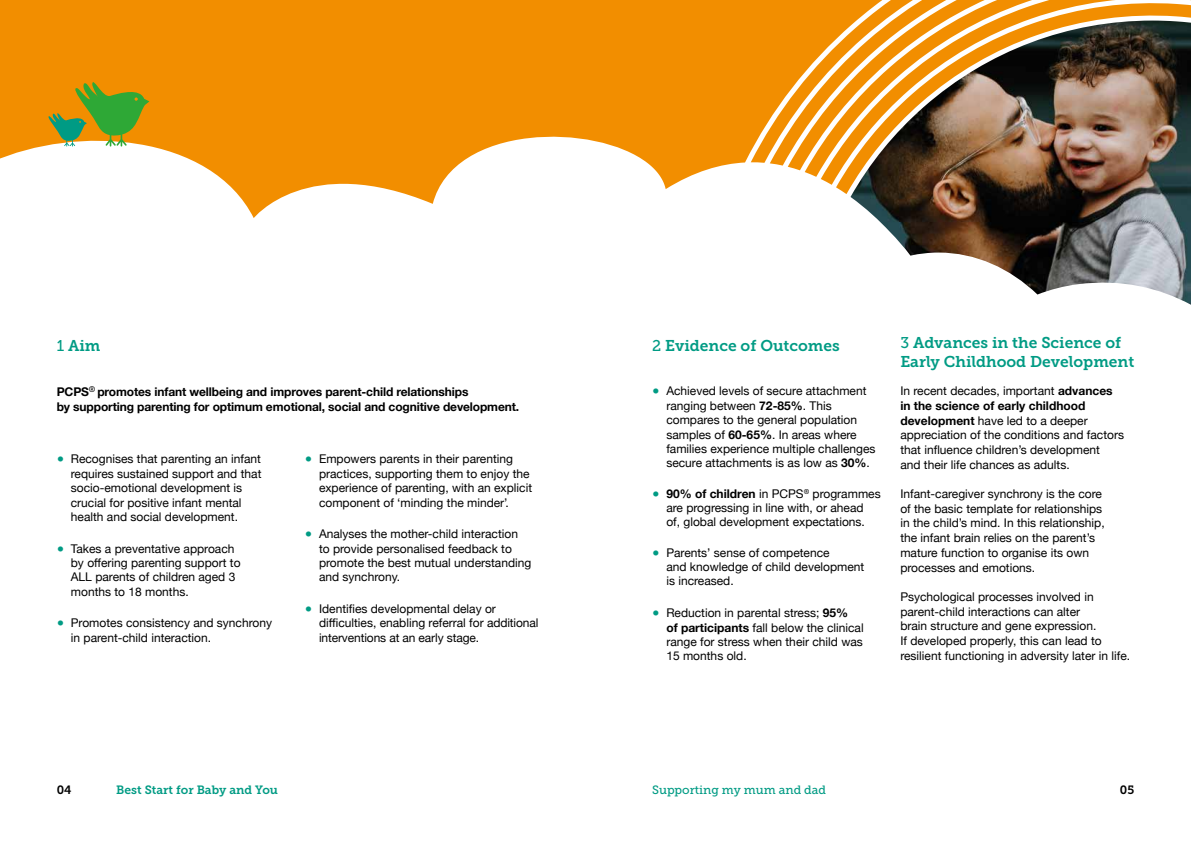
<style>
.page{position:relative;width:1191px;height:842px;background:#fff}
.page>*{position:absolute;margin:0;border:0;box-sizing:border-box;transform-origin:0 0}
.t1{font:15.6px/19.8px "Museo Slab 700";color:#009b84}
.t2{font:12px/14.4px "Helvetica Neue";color:#000}
.t3{font:700 12px/14.4px "Helvetica Neue";letter-spacing:-.01em;color:#000}
.t4{font:12px "Museo Slab 700";color:#009b84}
.t5{font:12px "Museo Slab 500";color:#009b84}
.t6{font:12px "Museo Slab 700";color:#000}
.s1{font-family:"Museo Slab 500"}
.s2{font-weight:700;color:#009b84}
.s3{font-weight:700}
</style>
<div class="page">
<svg style="left:0;top:0;width:800px;height:218px;fill:#f28e00"></svg>
<svg style="left:836px;top:1px;width:355px;height:193px;fill:#f28e00"></svg>
<svg style="left:804px;top:0;width:258px;height:177px;fill:#f28e00"></svg>
<svg style="left:750px;top:0;width:254px;height:170px"></svg>
<img style="left:850px;top:21px;width:341px;height:284px">
<svg style="left:47px;top:75px;width:102px;height:72px;background:#a49c28"></svg>
<p class="t1" style="left:57px;top:336px;width:45px"><span class="s1">1</span> Aim</p>
<p class="t3" style="left:57px;top:385px;width:464px">PCPS<sup>®</sup> promotes infant wellbeing and improves parent-child relationships<br>by supporting parenting for optimum emotional, social and cognitive development.</p>
<p class="t2" style="left:71px;top:452px;width:192px;text-indent:-14px"><span class="s2">●</span> Recognises that parenting an infant requires sustained support and that socio-emotional development is crucial for positive infant mental health and social development.</p>
<p class="t2" style="left:71px;top:542px;width:171px;text-indent:-14px"><span class="s2">●</span> Takes a preventative approach by offering parenting support to<br>ALL parents of children aged 3 months to 18 months.</p>
<p class="t2" style="left:71px;top:617px;width:203px;text-indent:-14px"><span class="s2">●</span> Promotes consistency and synchrony in parent-child interaction.</p>
<p class="t2" style="left:319px;top:452px;width:215px;text-indent:-14px"><span class="s2">●</span> Empowers parents in their parenting practices, supporting them to enjoy the experience of parenting, with an explicit component of ‘minding the minder’.</p>
<p class="t2" style="left:319px;top:527px;width:214px;text-indent:-14px"><span class="s2">●</span> Analyses the mother-child interaction to provide personalised feedback to promote the best mutual understanding and synchrony.</p>
<p class="t2" style="left:319px;top:602px;width:221px;text-indent:-14px"><span class="s2">●</span> Identifies developmental delay or difficulties, enabling referral for additional interventions at an early stage.</p>
<p class="t1" style="left:652px;top:336px;width:189px"><span class="s1">2</span> Evidence of Outcomes</p>
<p class="t2" style="left:666px;top:385px;width:211px;text-indent:-14px"><span class="s2">●</span> Achieved levels of secure attachment ranging between <span class="s3">72-85%</span>. This compares to the general population samples of <span class="s3">60-65%</span>. In areas where families experience multiple challenges secure attachments is as low as <span class="s3">30%</span>.</p>
<p class="t2" style="left:652px;top:487px;width:230px;text-align:center"><span class="s2">●</span> <span class="s3">90% of children</span> in PCPS<sup>®</sup> programmes are progressing in line with, or ahead<br>of, global development expectations.</p>
<p class="t2" style="left:666px;top:546px;width:199px;text-indent:-14px"><span class="s2">●</span> Parents’ sense of competence<br>and knowledge of child development is increased.</p>
<p class="t2" style="left:666px;top:606px;width:199px;text-indent:-14px"><span class="s2">●</span> Reduction in parental stress; <span class="s3">95%<br>of participants</span> fall below the clinical range for stress when their child was<br>15 months old.</p>
<p class="t1" style="left:900px;top:332px;width:235px"><span class="s1">3</span> Advances in the Science of<br>Early Childhood Development</p>
<p class="t2" style="left:900px;top:384px;width:225px;line-height:14.7px">In recent decades, important <span class="s3">advances in the science of early childhood development</span> have led to a deeper appreciation of the conditions and factors that influence children’s development<br>and their life chances as adults.</p>
<p class="t2" style="left:900px;top:487px;width:206px;line-height:14.7px">Infant-caregiver synchrony is the core of the basic template for relationships in the child’s mind. In this relationship, the infant brain relies on the parent’s mature function to organise its own processes and emotions.</p>
<p class="t2" style="left:900px;top:590px;width:231px;line-height:14.7px">Psychological processes involved in parent-child interactions can alter<br>brain structure and gene expression.<br>If developed properly, this can lead to resilient functioning in adversity later in life.</p>
<p class="t6" style="left:57px;top:783px;width:16px">04</p>
<p class="t4" style="left:116px;top:783px;width:163px">Best Start for Baby and You</p>
<p class="t5" style="left:652px;top:783px;width:175px">Supporting my mum and dad</p>
<p class="t6" style="left:1119px;top:783px;width:16px">05</p>
</div>
